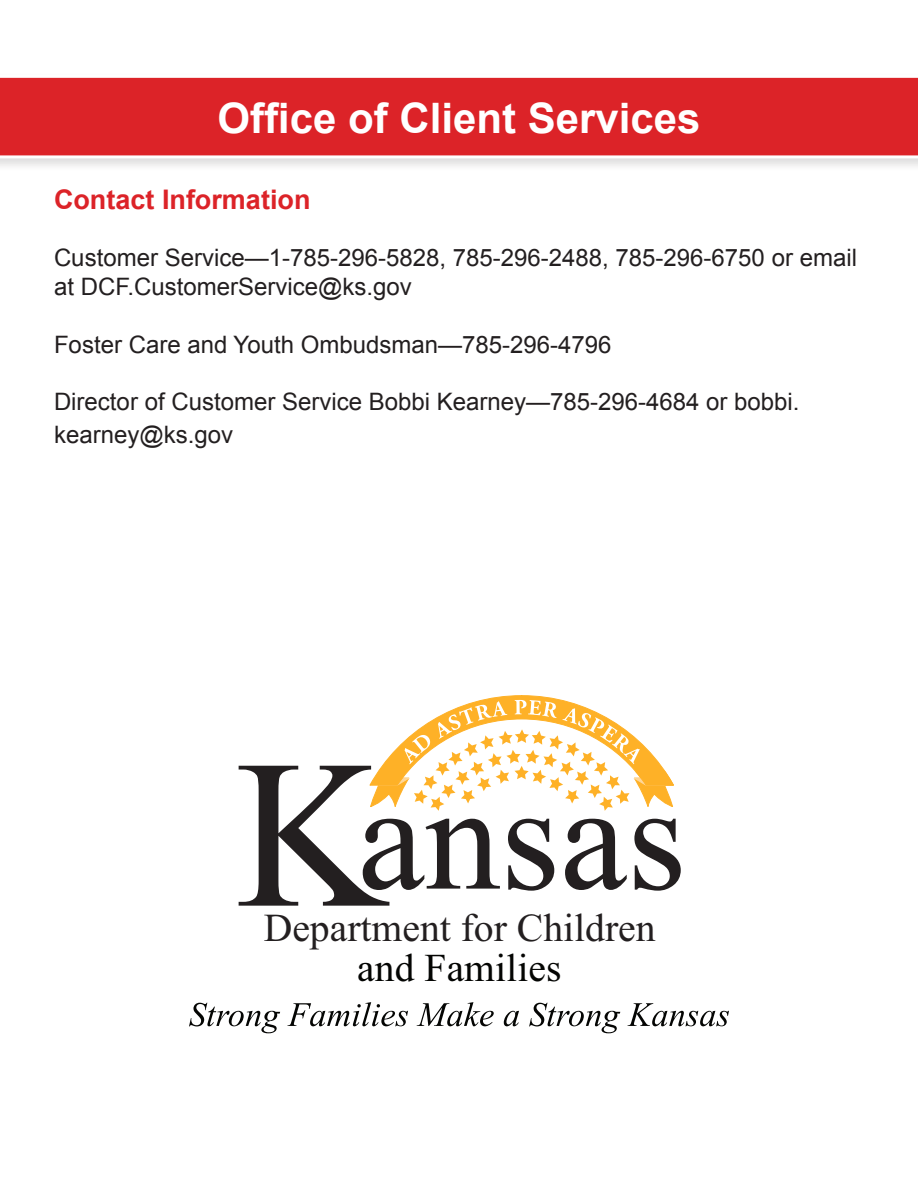
<style>
.page{position:relative;width:918px;height:1188px;background:#fff}
.page>*{position:absolute;margin:0;border:0;box-sizing:border-box;transform-origin:0 0}
.t1{font:700 42px "Arial";color:#fff}
.t2{font:39.6px "Times New Roman";color:#231f20}
.t3{font:39.45px "Times New Roman";letter-spacing:.005em;color:#040503}
.t4{font:700 27px "Arial";color:#dc2328}
.t5{font:24px/28.8px "Arial";color:#231f20}
</style>
<div class="page">
<svg style="left:189px;top:1003px;width:91px;height:30px"></svg>
<svg style="left:287px;top:1002px;width:121px;height:24px"></svg>
<svg style="left:417px;top:1002px;width:77px;height:24px"></svg>
<svg style="left:504px;top:1011px;width:15px;height:15px"></svg>
<svg style="left:529px;top:1003px;width:91px;height:30px"></svg>
<svg style="left:627px;top:1003px;width:102px;height:23px"></svg>
<svg style="left:239px;top:696px;width:442px;height:210px"></svg>
<div style="left:0;top:72px;width:918px;height:100px;background:#231f20;opacity:.15"></div>
<svg style="left:0;top:75px;width:918px;height:83px;background:#de3136"></svg>
<h1 class="t1" style="left:217px;top:90px;width:485px">Office of Client Services</h1>
<h1 class="t4" style="left:54px;top:181px;width:258px">Contact Information</h1>
<p class="t5" style="left:54px;top:244px;width:805px">Customer Service—1-785-296-5828, 785-296-2488, 785-296-6750 or email at DCF.CustomerService@ks.gov</p>
<p class="t5" style="left:54px;top:330px;width:559px">Foster Care and Youth Ombudsman—785-296-4796</p>
<p class="t5" style="left:54px;top:386px;width:747px;line-height:32.4px">Director of Customer Service Bobbi Kearney—785-296-4684 or bobbi. kearney@ks.gov</p>
<p class="t2" style="left:264px;top:901px;width:393px">Department for Children</p>
<p class="t3" style="left:357px;top:942px;width:206px">and Families</p>
</div>
